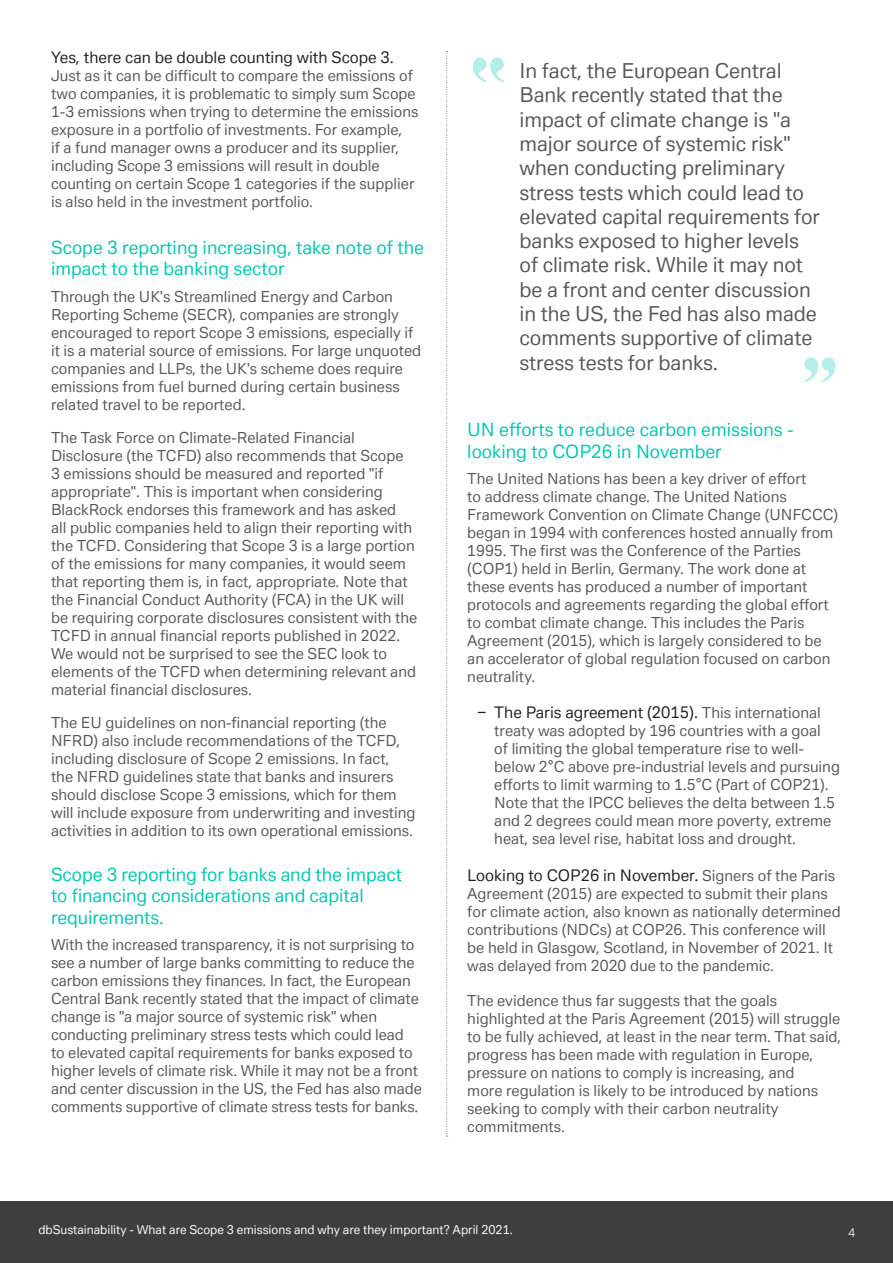
<style>
.page{position:relative;width:893px;height:1263px;background:#fff}
.page>*{position:absolute;margin:0;border:0;box-sizing:border-box;transform-origin:0 0}
.Body_text{font:90px "Engravers";color:#b3eee8}
.Body_text-2{font:20.25px/24.3px "Deutsche Bank Text";letter-spacing:-.005em;color:#57585a}
.Body_text-3{font:18px/21.6px "Deutsche Bank Text";color:#00c7b2}
.Body_text-4{font:15.75px "Deutsche Bank Text";color:#231f20}
.Body_text-5{font:15px/18px "Deutsche Bank Text";color:#57585a}
.t1{font:12px "Deutsche Bank Text";color:#fff}
.t2{font:12px "Deutsche Bank Display";color:#fff}
.s1{font-size:15px;color:#57585a}
</style>
<div class="page">
<div style="left:0;top:1201px;width:893px;height:62px;background:#3e3e3f"></div>
<svg style="left:446px;top:51px;width:2px;height:1086px"></svg>
<p class="Body_text-4" style="left:51px;top:47px;width:344px">Yes, there can be double counting with Scope 3.</p>
<p class="Body_text-5" style="left:51px;top:66px;width:369px">Just as it can be difficult to compare the emissions of two companies, it is problematic to simply sum Scope 1-3 emissions when trying to determine the emissions exposure in a portfolio of investments. For example,<br>if a fund manager owns a producer and its supplier, including Scope 3 emissions will result in double counting on certain Scope 1 categories if the supplier is also held in the investment portfolio.</p>
<h2 class="Body_text-3" style="left:51px;top:236px;width:375px">Scope 3 reporting increasing, take note of the impact to the banking sector</h2>
<p class="Body_text-5" style="left:51px;top:287px;width:372px">Through the UK's Streamlined Energy and Carbon Reporting Scheme (SECR), companies are strongly encouraged to report Scope 3 emissions, especially if it is a material source of emissions. For large unquoted companies and LLPs, the UK's scheme does require emissions from fuel burned during certain business related travel to be reported.</p>
<p class="Body_text-5" style="left:51px;top:428px;width:368px">The Task Force on Climate-Related Financial Disclosure (the TCFD) also recommends that Scope<br>3 emissions should be measured and reported "if appropriate". This is important when considering BlackRock endorses this framework and has asked<br>all public companies held to align their reporting with the TCFD. Considering that Scope 3 is a large portion of the emissions for many companies, it would seem that reporting them is, in fact, appropriate. Note that the Financial Conduct Authority (FCA) in the UK will be requiring corporate disclosures consistent with the TCFD in annual financial reports published in 2022.<br>We would not be surprised to see the SEC look to elements of the TCFD when determining relevant and material financial disclosures.</p>
<p class="Body_text-5" style="left:51px;top:713px;width:366px">The EU guidelines on non-financial reporting (the NFRD) also include recommendations of the TCFD, including disclosure of Scope 2 emissions. In fact,<br>the NFRD guidelines state that banks and insurers should disclose Scope 3 emissions, which for them will include exposure from underwriting and investing activities in addition to its own operational emissions.</p>
<p class="Body_text-3" style="left:51px;top:863px;width:352px">Scope 3 reporting for banks and the impact to financing considerations and capital requirements.</p>
<p class="Body_text-5" style="left:51px;top:936px;width:372px">With the increased transparency, it is not surprising to see a number of large banks committing to reduce the carbon emissions they finances. In fact, the European Central Bank recently stated that the impact of climate change is "a major source of systemic risk" when conducting preliminary stress tests which could lead<br>to elevated capital requirements for banks exposed to higher levels of climate risk. While it may not be a front and center discussion in the US, the Fed has also made comments supportive of climate stress tests for banks.</p>
<p class="Body_text-2" style="left:520px;top:58px;width:302px">In fact, the European Central<br>Bank recently stated that the impact of climate change is "a major source of systemic risk" when conducting preliminary stress tests which could lead to elevated capital requirements for banks exposed to higher levels of climate risk. While it may not be a front and center discussion in the US, the Fed has also made comments supportive of climate stress tests for banks.</p>
<p class="Body_text" style="left:793px;top:336px;width:55px">"</p>
<p class="Body_text-3" style="left:467px;top:418px;width:328px">UN efforts to reduce carbon emissions - looking to COP26 in November</p>
<p class="Body_text-5" style="left:467px;top:469px;width:372px">The United Nations has been a key driver of effort<br>to address climate change. The United Nations Framework Convention on Climate Change (UNFCCC) began in 1994 with conferences hosted annually from 1995. The first was the Conference of the Parties (COP1) held in Berlin, Germany. The work done at these events has produced a number of important protocols and agreements regarding the global effort to combat climate change. This includes the Paris Agreement (2015), which is largely considered to be an accelerator of global regulation focused on carbon neutrality.</p>
<p class="Body_text-4" style="left:477px;top:702px;width:345px">− The Paris agreement (2015). <span class="s1">This international</span></p>
<p class="Body_text-5" style="left:494px;top:721px;width:347px">treaty was adopted by 196 countries with a goal<br>of limiting the global temperature rise to well&shy;below 2°C above pre-industrial levels and pursuing efforts to limit warming to 1.5°C (Part of COP21).<br>Note that the IPCC believes the delta between 1.5 and 2 degrees could mean more poverty, extreme heat, sea level rise, habitat loss and drought.</p>
<p class="Body_text-4" style="left:467px;top:865px;width:369px">Looking to COP26 in November. <span class="s1">Signers of the Paris</span></p>
<p class="Body_text-5" style="left:467px;top:884px;width:375px">Agreement (2015) are expected to submit their plans for climate action, also known as nationally determined contributions (NDCs) at COP26. This conference will be held in Glasgow, Scotland, in November of 2021. It was delayed from 2020 due to the pandemic.</p>
<p class="Body_text-5" style="left:467px;top:991px;width:376px">The evidence thus far suggests that the goals highlighted at the Paris Agreement (2015) will struggle to be fully achieved, at least in the near term. That said, progress has been made with regulation in Europe, pressure on nations to comply is increasing, and<br>more regulation is likely to be introduced by nations seeking to comply with their carbon neutrality commitments.</p>
<p class="t1" style="left:38px;top:1222px;width:476px">dbSustainability - What are Scope 3 emissions and why are they important? April 2021.</p>
<p class="t2" style="left:848px;top:1225px;width:9px">4</p>
</div>
